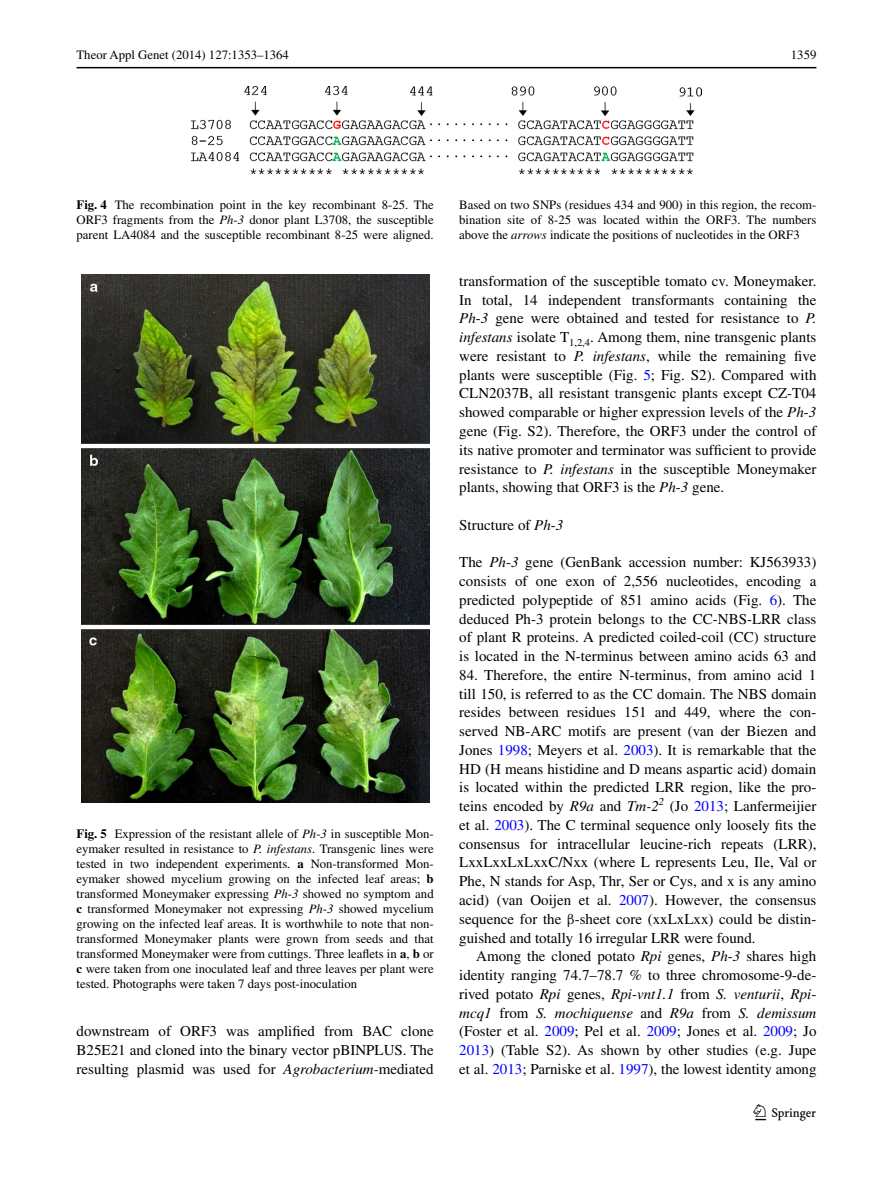
<style>
.page{position:relative;width:893px;height:1187px;background:#fff}
.page>*{position:absolute;margin:0;border:0;box-sizing:border-box;transform-origin:0 0}
.t1{font:22.5px "Springnew";color:#000}
.t2{font:15px/18.8px "Times";color:#000;text-align:justify}
.t3{font:italic 15px "Times";color:#000}
.t4{font:12.75px/15px "Times";color:#000;text-align:justify}
.s1{font-weight:700}
.s2{font-style:italic}
.s3{color:#00f}
.s4{font-family:"MTGU"}
.s5{font-style:normal}
</style>
<div class="page">
<hr style="left:77px;top:67px;width:739px;height:1px;background:#000">
<img style="left:191px;top:87px;width:511px;height:86px">
<img style="left:81px;top:274px;width:348px;height:528px">
<p class="t4" style="left:77px;top:48px;width:214px">Theor Appl Genet (2014) 127:1353–1364</p>
<p class="t4" style="left:791px;top:48px;width:27px">1359</p>
<p class="t4" style="left:77px;top:197px;width:359px"><span class="s1">Fig. 4</span> The recombination point in the key recombinant 8-25. The ORF3 fragments from the <span class="s2">Ph</span>-<span class="s2">3</span> donor plant L3708, the susceptible parent LA4084 and the susceptible recombinant 8-25 were aligned.</p>
<p class="t4" style="left:459px;top:197px;width:359px">Based on two SNPs (residues 434 and 900) in this region, the recom&shy;bination site of 8-25 was located within the ORF3. The numbers above the <span class="s2">arrows</span> indicate the positions of nucleotides in the ORF3</p>
<p class="t4" style="left:77px;top:826px;width:359px"><span class="s1">Fig. 5</span> Expression of the resistant allele of <span class="s2">Ph</span>-<span class="s2">3</span> in susceptible Mon&shy;eymaker resulted in resistance to <span class="s2">P. infestans</span>. Transgenic lines were tested in two independent experiments. <span class="s1">a</span> Non-transformed Mon&shy;eymaker showed mycelium growing on the infected leaf areas; <span class="s1">b </span>transformed Moneymaker expressing <span class="s2">Ph</span>-<span class="s2">3</span> showed no symptom and <span class="s1">c</span> transformed Moneymaker not expressing <span class="s2">Ph</span>-<span class="s2">3</span> showed mycelium growing on the infected leaf areas. It is worthwhile to note that non&shy;transformed Moneymaker plants were grown from seeds and that transformed Moneymaker were from cuttings. Three leaflets in <span class="s1">a</span>, <span class="s1">b</span> or <span class="s1">c</span> were taken from one inoculated leaf and three leaves per plant were tested. Photographs were taken 7 days post-inoculation</p>
<p class="t2" style="left:77px;top:1021px;width:359px">downstream of ORF3 was amplified from BAC clone B25E21 and cloned into the binary vector pBINPLUS. The resulting plasmid was used for <span class="s2">Agrobacterium-</span>mediated</p>
<p class="t2" style="left:459px;top:271px;width:359px">transformation of the susceptible tomato cv. Moneymaker.<br>In total, 14 independent transformants containing the <span class="s2">Ph</span>-<span class="s2">3</span> gene were obtained and tested for resistance to <span class="s2">P. infestans</span> isolate T<sub>1,2,4</sub>. Among them, nine transgenic plants were resistant to <span class="s2">P. infestans</span>, while the remaining five plants were susceptible (Fig. <span class="s3">5</span>; Fig. S2). Compared with CLN2037B, all resistant transgenic plants except CZ-T04 showed comparable or higher expression levels of the <span class="s2">Ph</span>-<span class="s2">3 </span>gene (Fig. S2). Therefore, the ORF3 under the control of its native promoter and terminator was sufficient to provide resistance to <span class="s2">P. infestans</span> in the susceptible Moneymaker plants, showing that ORF3 is the <span class="s2">Ph</span>-<span class="s2">3</span> gene.</p>
<p class="t2" style="left:459px;top:515px;width:106px">Structure of <span class="s2">Ph</span>‑<span class="s2">3</span></p>
<p class="t2" style="left:459px;top:552px;width:359px">The <span class="s2">Ph</span>-<span class="s2">3</span> gene (GenBank accession number: KJ563933) consists of one exon of 2,556 nucleotides, encoding a predicted polypeptide of 851 amino acids (Fig. <span class="s3">6</span>). The deduced Ph-3 protein belongs to the CC-NBS-LRR</p>
<p class="t2" style="left:459px;top:609px;width:359px;text-indent:328px">class of plant R proteins. A predicted coiled-coil (CC) structure is located in the N-terminus between amino acids 63 and</p>
<p class="t2" style="left:459px;top:665px;width:359px">84. Therefore, the entire N-terminus, from amino acid 1 till 150, is referred to as the CC domain. The NBS domain resides between residues 151 and 449, where the con&shy;served NB-ARC motifs are present (van der Biezen and Jones <span class="s3">1998</span>; Meyers et al. <span class="s3">2003</span>). It is remarkable that the HD (H means histidine and D means aspartic acid) domain is located within the predicted LRR</p>
<p class="t2" style="left:459px;top:777px;width:359px;text-indent:231px">region, like the pro&shy;teins encoded by <span class="s2">R9a</span> and <span class="s2">Tm-2</span><sup>2</sup> (Jo <span class="s3">2013</span>; Lanfermeijier et al. <span class="s3">2003</span>). The C terminal sequence only loosely fits the consensus for intracellular leucine-rich repeats (LRR</p>
<p class="t2" style="left:459px;top:834px;width:359px;text-indent:348px">), LxxLxxLxLxxC/Nxx (where L represents Leu, Ile, Val or Phe, N stands for Asp, Thr, Ser or Cys, and x is any amino acid) (van Ooijen et al. <span class="s3">2007</span>). However, the consensus sequence for the <span class="s4">β</span>-sheet core (xxLxLxx) could be distin&shy;guished and totally 16 irregular LRR</p>
<p class="t2" style="left:684px;top:927px;width:73px">were found.</p>
<p class="t2" style="left:476px;top:946px;width:342px">Among the cloned potato <span class="s2">Rpi</span> genes, <span class="s2">Ph</span>-<span class="s2">3</span> shares high</p>
<p class="t2" style="left:459px;top:965px;width:359px">identity ranging 74.7–78.7 % to three chromosome-9-de-</p>
<p class="t3" style="left:459px;top:985px;width:359px"><span class="s5">rived potato</span> Rpi <span class="s5">genes,</span> Rpi<span class="s5">-</span>vnt1.1 <span class="s5">from</span> S. venturii<span class="s5">,</span> Rpi<span class="s5">-</span></p>
<p class="t3" style="left:459px;top:1004px;width:359px">mcq1 <span class="s5">from</span> S. mochiquense <span class="s5">and</span> R9a <span class="s5">from</span> S. demissum</p>
<p class="t2" style="left:459px;top:1021px;width:359px">(Foster et al. <span class="s3">2009</span>; Pel et al. <span class="s3">2009</span>; Jones et al. <span class="s3">2009</span>; Jo</p>
<p class="t2" style="left:459px;top:1040px;width:359px"><span class="s3">2013</span>) (Table S2). As shown by other studies (e.g. Jupe</p>
<p class="t2" style="left:459px;top:1059px;width:359px">et al. <span class="s3">2013</span>; Parniske et al. <span class="s3">1997</span>), the lowest identity among</p>
<h1 class="t1" style="left:755px;top:1104px;width:62px">1 3</h1>
</div>
